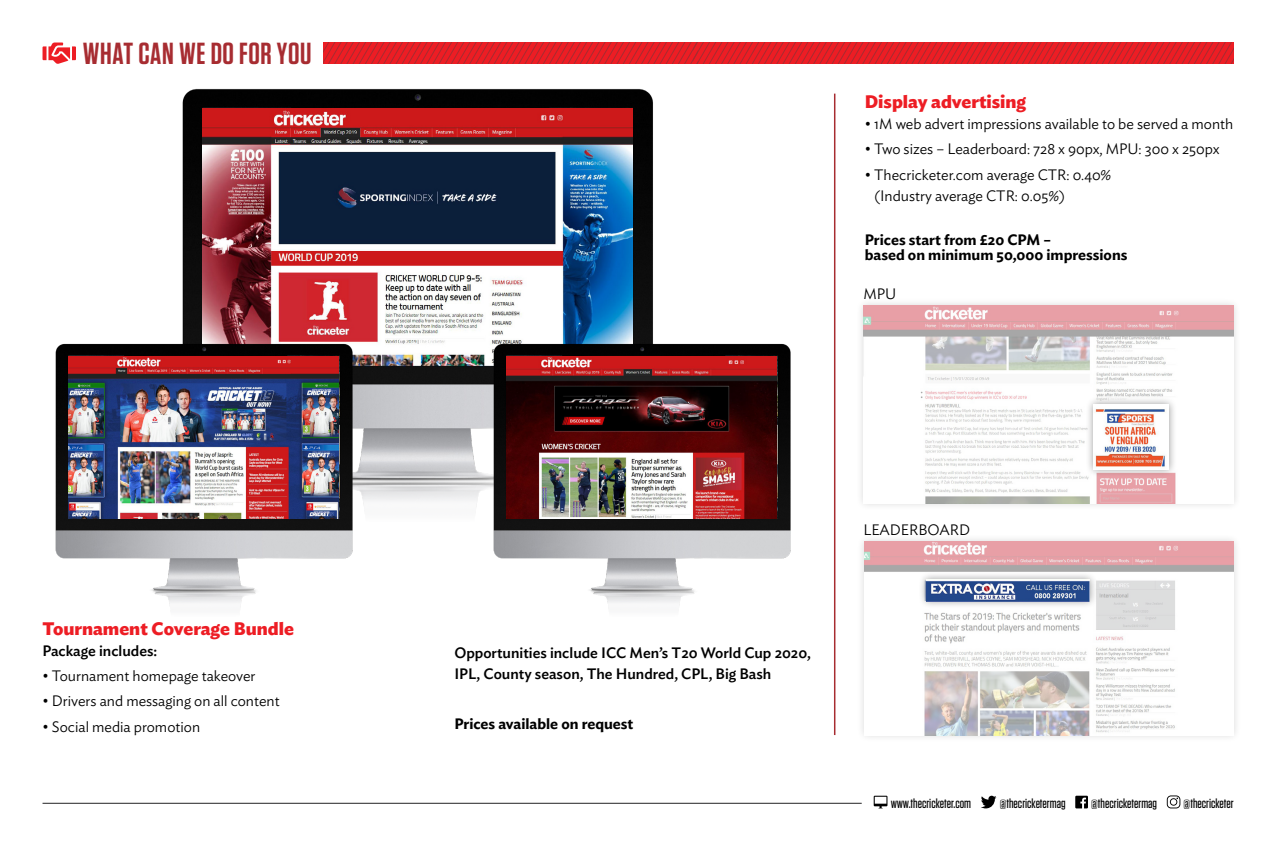
<style>
.page{position:relative;width:1276px;height:851px;background:#fff}
.page>*{position:absolute;margin:0;border:0;box-sizing:border-box;transform-origin:0 0}
.t1{font:600 30.45px "Tungsten";letter-spacing:.02em;color:#a72c31}
.t2{font:700 18px "Ideal Sans";color:#ed1d24}
.t3{font:300 15px/21px "Ideal Sans";color:#000}
.t4{font:500 15px/21px "Ideal Sans";color:#000}
.t5{font:600 15px/15px "Ideal Sans";color:#000}
.t6{font:500 13.5px "Tungsten";color:#000}
</style>
<div class="page">
<svg style="left:873px;top:795px;width:14px;height:13px"></svg>
<svg style="left:981px;top:795px;width:15px;height:13px"></svg>
<svg style="left:1075px;top:795px;width:13px;height:13px"></svg>
<svg style="left:1166px;top:795px;width:14px;height:13px"></svg>
<hr style="left:43px;top:802px;width:818px;height:1px;background:#474749">
<svg style="left:43px;top:42px;width:33px;height:22px"></svg>
<svg style="left:323px;top:43px;width:910px;height:21px;background:#df1f26"></svg>
<img style="left:182px;top:88px;width:471px;height:383px">
<img style="left:366px;top:471px;width:114px;height:34px">
<img style="left:202px;top:108px;width:430px;height:259px">
<img style="left:55px;top:340px;width:311px;height:267px">
<img style="left:480px;top:340px;width:311px;height:265px">
<img style="left:68px;top:356px;width:271px;height:162px">
<img style="left:506px;top:356px;width:271px;height:162px">
<hr style="left:834px;top:94px;width:1px;height:641px;background:#a72c31">
<div style="left:856px;top:533px;width:385px;height:209px;background:#f8f8f8"></div>
<img style="left:864px;top:541px;width:369px;height:194px">
<div style="left:917px;top:571px;width:181px;height:38px;background:#000;opacity:.4"></div>
<img style="left:926px;top:579px;width:164px;height:22px">
<div style="left:855px;top:297px;width:386px;height:214px;background:#f9f9f9"></div>
<img style="left:863px;top:305px;width:370px;height:198px">
<div style="left:1084px;top:396px;width:93px;height:81px;background:#000;opacity:.4"></div>
<img style="left:1093px;top:404px;width:75px;height:65px">
<h1 class="t1" style="left:83px;top:37px;width:230px">WHAT CAN WE DO FOR YOU</h1>
<p class="t2" style="left:43px;top:614px;width:253px">Tournament Coverage Bundle</p>
<p class="t4" style="left:43px;top:638px;width:116px">Package includes:</p>
<p class="t3" style="left:43px;top:663px;width:214px">• Tournament homepage takeover</p>
<p class="t3" style="left:43px;top:689px;width:239px">• Drivers and messaging on all content</p>
<p class="t3" style="left:43px;top:714px;width:159px">• Social media promotion</p>
<p class="t2" style="left:865px;top:87px;width:163px">Display advertising</p>
<p class="t3" style="left:865px;top:112px;width:370px">• 1M web advert impressions available to be served a month</p>
<p class="t3" style="left:865px;top:137px;width:356px">• Two sizes – Leaderboard: 728 x 90px, MPU: 300 x 250px</p>
<p class="t3" style="left:874px;top:162px;width:239px;text-indent:-9px">• Thecricketer.com average CTR: 0.40% (Industry average CTR: 0.05%)</p>
<p class="t5" style="left:865px;top:231px;width:264px">Prices start from £20 CPM –<br>based on minimum 50,000 impressions</p>
<p class="t3" style="left:863px;top:282px;width:34px">MPU</p>
<p class="t4" style="left:454px;top:640px;width:358px">Opportunities include ICC Men’s T20 World Cup 2020,<br>IPL, County season, The Hundred, CPL, Big Bash</p>
<p class="t5" style="left:454px;top:715px;width:180px">Prices available on request</p>
<p class="t3" style="left:863px;top:518px;width:108px">LEADERBOARD</p>
<p class="t6" style="left:890px;top:796px;width:82px">www.thecricketer.com</p>
<p class="t6" style="left:999px;top:796px;width:67px">@thecricketermag</p>
<p class="t6" style="left:1091px;top:796px;width:67px">@thecricketermag</p>
<p class="t6" style="left:1183px;top:796px;width:52px">@thecricketer</p>
</div>
